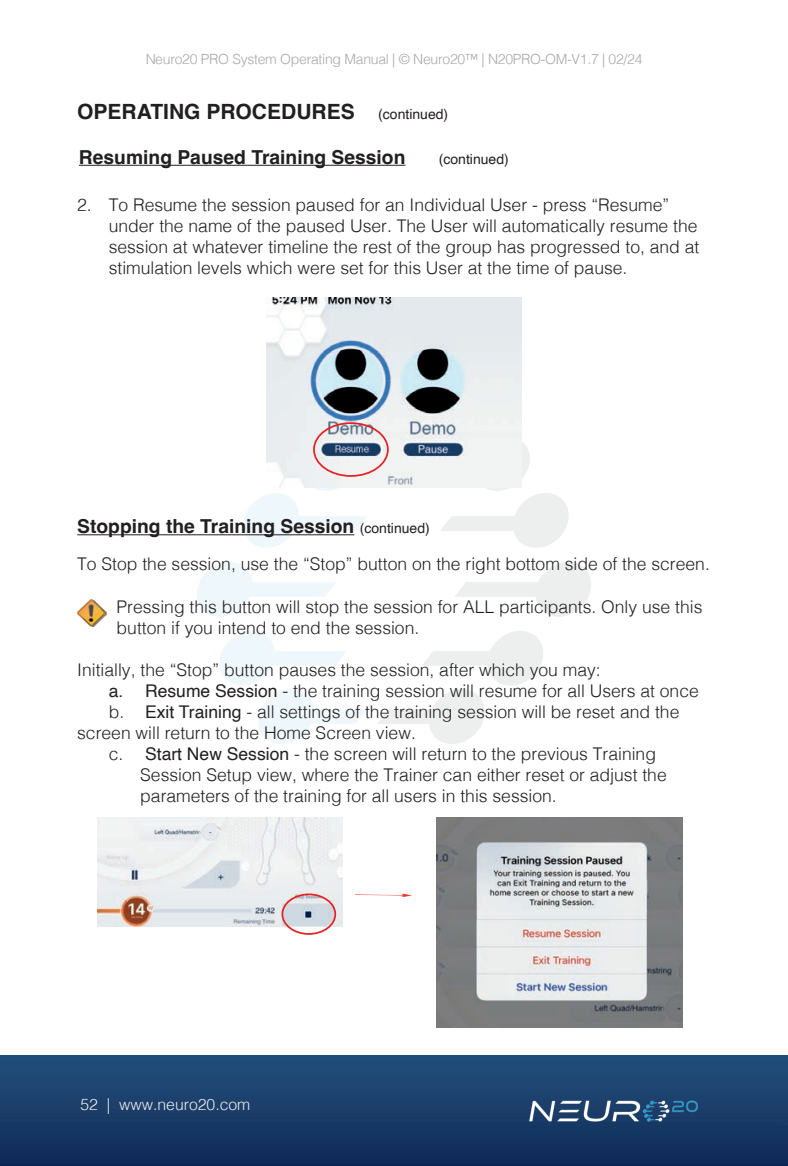
<style>
.page{position:relative;width:788px;height:1166px;background:#fff}
.page>*{position:absolute;margin:0;border:0;box-sizing:border-box;transform-origin:0 0}
.t1{font:700 21px "Helvetica";color:#231f20}
.t2{font:700 19.25px "Helvetica";color:#231f20}
.t3{font:300 17.5px/21px "Helvetica";color:#231f20}
.t4{font:300 15.75px "Helvetica";color:#eceeee}
.t5{font:300 14px "Helvetica";letter-spacing:-.02em;color:#8c8989}
.t6{font:14px "Helvetica";color:#231f20}
.s1{font-weight:400;font-size:14px}
.s2{font-weight:400}
</style>
<div class="page">
<img style="left:0;top:1055px;width:787px;height:111px">
<img style="left:517px;top:1056px;width:193px;height:109px">
<hr style="left:77px;top:534px;width:277px;height:1px;background:#231f20">
<img style="left:97px;top:817px;width:246px;height:109px">
<img style="left:436px;top:817px;width:246px;height:210px">
<div style="left:281px;top:893px;width:55px;height:41px;border:2px solid #e52121;border-radius:50%"></div>
<img style="left:355px;top:893px;width:57px;height:5px">
<img style="left:266px;top:298px;width:256px;height:189px">
<div style="left:313px;top:422px;width:75px;height:55px;border:2px solid #e52121;border-radius:50%"></div>
<img style="left:78px;top:599px;width:28px;height:27px">
<hr style="left:79px;top:165px;width:326px;height:1px;background:#231f20">
<p class="t5" style="left:145px;top:47px;width:498px">Neuro20 PRO System Operating Manual | © Neuro20™ | N20PRO-OM-V1.7 | 02/24</p>
<p class="t1" style="left:77px;top:99px;width:279px">OPERATING PROCEDURES</p>
<p class="t6" style="left:378px;top:103px;width:72px">(continued)</p>
<p class="t2" style="left:79px;top:145px;width:328px">Resuming Paused Training Session</p>
<p class="t6" style="left:438px;top:148px;width:72px">(continued)</p>
<p class="t3" style="left:109px;top:193px;width:592px;text-indent:-32px">2. To Resume the session paused for an Individual User - press “Resume” under the name of the paused User. The User will automatically resume the session at whatever timeline the rest of the group has progressed to, and at stimulation levels which were set for this User at the time of pause.</p>
<p class="t2" style="left:77px;top:515px;width:354px">Stopping the Training Session <span class="s1">(continued)</span></p>
<p class="t3" style="left:77px;top:552px;width:634px">To Stop the session, use the “Stop” button on the right bottom side of the screen.</p>
<p class="t3" style="left:117px;top:594px;width:587px">Pressing this button will stop the session for ALL participants. Only use this button if you intend to end the session.</p>
<p class="t3" style="left:77px;top:657px;width:525px">Initially, the “Stop” button pauses the session, after which you may:</p>
<p class="t3" style="left:109px;top:678px;width:591px"><span class="s2">a. Resume Session</span> - the training session will resume for all Users at once</p>
<p class="t3" style="left:109px;top:699px;width:572px">b. <span class="s2">Exit Training</span> - all settings of the training session will be reset and the</p>
<p class="t3" style="left:77px;top:720px;width:340px">screen will return to the Home Screen view.</p>
<p class="t3" style="left:109px;top:741px;width:548px">c. <span class="s2">Start New Session</span> - the screen will return to the previous Training</p>
<p class="t3" style="left:140px;top:762px;width:528px">Session Setup view, where the Trainer can either reset or adjust the</p>
<p class="t3" style="left:140px;top:783px;width:418px">parameters of the training for all users in this session.</p>
<p class="t4" style="left:80px;top:1091px;width:171px">52 | www.neuro20.com</p>
</div>
